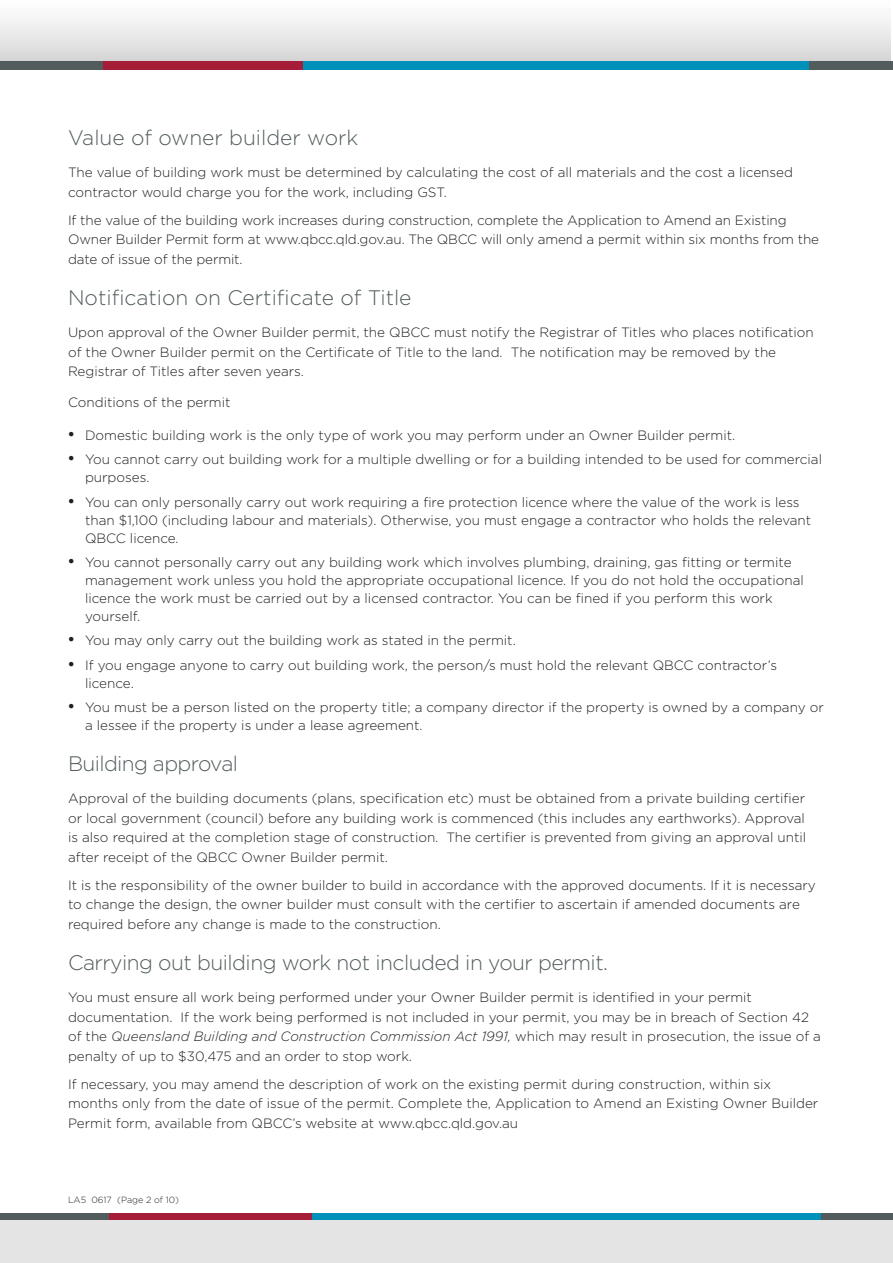
<style>
.page{position:relative;width:893px;height:1263px;background:#fff}
.page>*{position:absolute;margin:0;border:0;box-sizing:border-box;transform-origin:0 0}
.t1{font:300 21px "Gotham";letter-spacing:-.025em;color:#525c5d}
.t2{font:300 21px "Gotham";color:#525c5d}
.t3{font:300 13.5px/19.5px "Gotham";color:#231f20}
.t4{font:300 9px "Gotham";color:#231f20}
.s1{font-family:"Times New Roman";font-weight:400;font-size:18px}
.s2{font-style:italic}
</style>
<div class="page">
<div style="left:0;top:0;width:891px;height:65px;background:linear-gradient(to bottom,#fff,#d4d3d4)"></div>
<div style="left:0;top:62px;width:103px;height:8px;background:#525c5d"></div>
<div style="left:103px;top:62px;width:201px;height:8px;background:#a61d37"></div>
<div style="left:304px;top:62px;width:505px;height:8px;background:#0091ba"></div>
<div style="left:809px;top:62px;width:84px;height:8px;background:#525c5d"></div>
<div style="left:0;top:1218px;width:893px;height:45px;background:#e4e4e4"></div>
<div style="left:0;top:1213px;width:110px;height:7px;background:#525c5d"></div>
<div style="left:110px;top:1213px;width:202px;height:7px;background:#a61d37"></div>
<div style="left:312px;top:1213px;width:510px;height:7px;background:#0091ba"></div>
<div style="left:822px;top:1213px;width:71px;height:7px;background:#525c5d"></div>
<h1 class="t2" style="left:68px;top:124px;width:292px">Value of owner builder work</h1>
<p class="t3" style="left:68px;top:162px;width:726px">The value of building work must be determined by calculating the cost of all materials and the cost a licensed contractor would charge you for the work, including GST.</p>
<p class="t3" style="left:68px;top:210px;width:752px">If the value of the building work increases during construction, complete the Application to Amend an Existing<br>Owner Builder Permit form at www.qbcc.qld.gov.au. The QBCC will only amend a permit within six months from the date of issue of the permit.</p>
<h1 class="t2" style="left:68px;top:284px;width:345px">Notification on Certificate of Title</h1>
<p class="t3" style="left:68px;top:322px;width:747px">Upon approval of the Owner Builder permit, the QBCC must notify the Registrar of Titles who places notification of the Owner Builder permit on the Certificate of Title to the land. The notification may be removed by the<br>Registrar of Titles after seven years.</p>
<p class="t3" style="left:68px;top:392px;width:164px">Conditions of the permit</p>
<p class="t3" style="left:68px;top:425px;width:669px"><span class="s1">•</span> Domestic building work is the only type of work you may perform under an Owner Builder permit.</p>
<p class="t3" style="left:85px;top:450px;width:738px;line-height:18px;text-indent:-17px"><span class="s1">•</span> You cannot carry out building work for a multiple dwelling or for a building intended to be used for commercial purposes.</p>
<p class="t3" style="left:85px;top:492px;width:728px;line-height:18px;text-indent:-17px"><span class="s1">•</span> You can only personally carry out work requiring a fire protection licence where the value of the work is less than $1,100 (including labour and materials). Otherwise, you must engage a contractor who holds the relevant<br>QBCC licence.</p>
<p class="t3" style="left:85px;top:553px;width:720px;line-height:18px;text-indent:-17px"><span class="s1">•</span> You cannot personally carry out any building work which involves plumbing, draining, gas fitting or termite management work unless you hold the appropriate occupational licence. If you do not hold the occupational licence the work must be carried out by a licensed contractor. You can be fined if you perform this work yourself.</p>
<p class="t3" style="left:68px;top:630px;width:449px"><span class="s1">•</span> You may only carry out the building work as stated in the permit.</p>
<p class="t3" style="left:85px;top:656px;width:693px;line-height:18px;text-indent:-17px"><span class="s1">•</span> If you engage anyone to carry out building work, the person/s must hold the relevant QBCC contractor’s licence.</p>
<p class="t3" style="left:85px;top:698px;width:740px;line-height:18px;text-indent:-17px"><span class="s1">•</span> You must be a person listed on the property title; a company director if the property is owned by a company or a lessee if the property is under a lease agreement.</p>
<h1 class="t1" style="left:68px;top:750px;width:171px">Building approval</h1>
<p class="t3" style="left:68px;top:788px;width:740px;text-align:justify">Approval of the building documents (plans, specification etc) must be obtained from a private building certifier or local government (council) before any building work is commenced (this includes any earthworks). Approval is also required at the completion stage of construction. The certifier is prevented from giving an approval until after receipt of the QBCC Owner Builder permit.</p>
<p class="t3" style="left:68px;top:875px;width:749px">It is the responsibility of the owner builder to build in accordance with the approved documents. If it is necessary to change the design, the owner builder must consult with the certifier to ascertain if amended documents are required before any change is made to the construction.</p>
<h1 class="t1" style="left:68px;top:949px;width:541px">Carrying out building work not included in your permit.</h1>
<p class="t3" style="left:68px;top:987px;width:754px">You must ensure all work being performed under your Owner Builder permit is identified in your permit documentation. If the work being performed is not included in your permit, you may be in breach of Section 42 of the <span class="s2">Queensland Building and Construction Commission Act 1991,</span> which may result in prosecution, the issue of a penalty of up to $30,475 and an order to stop work.</p>
<p class="t3" style="left:68px;top:1074px;width:752px">If necessary, you may amend the description of work on the existing permit during construction, within six months only from the date of issue of the permit. Complete the, Application to Amend an Existing Owner Builder<br>Permit form, available from QBCC’s website at www.qbcc.qld.gov.au</p>
<p class="t4" style="left:68px;top:1194px;width:113px">LA5 0617 (Page 2 of 10)</p>
</div>
